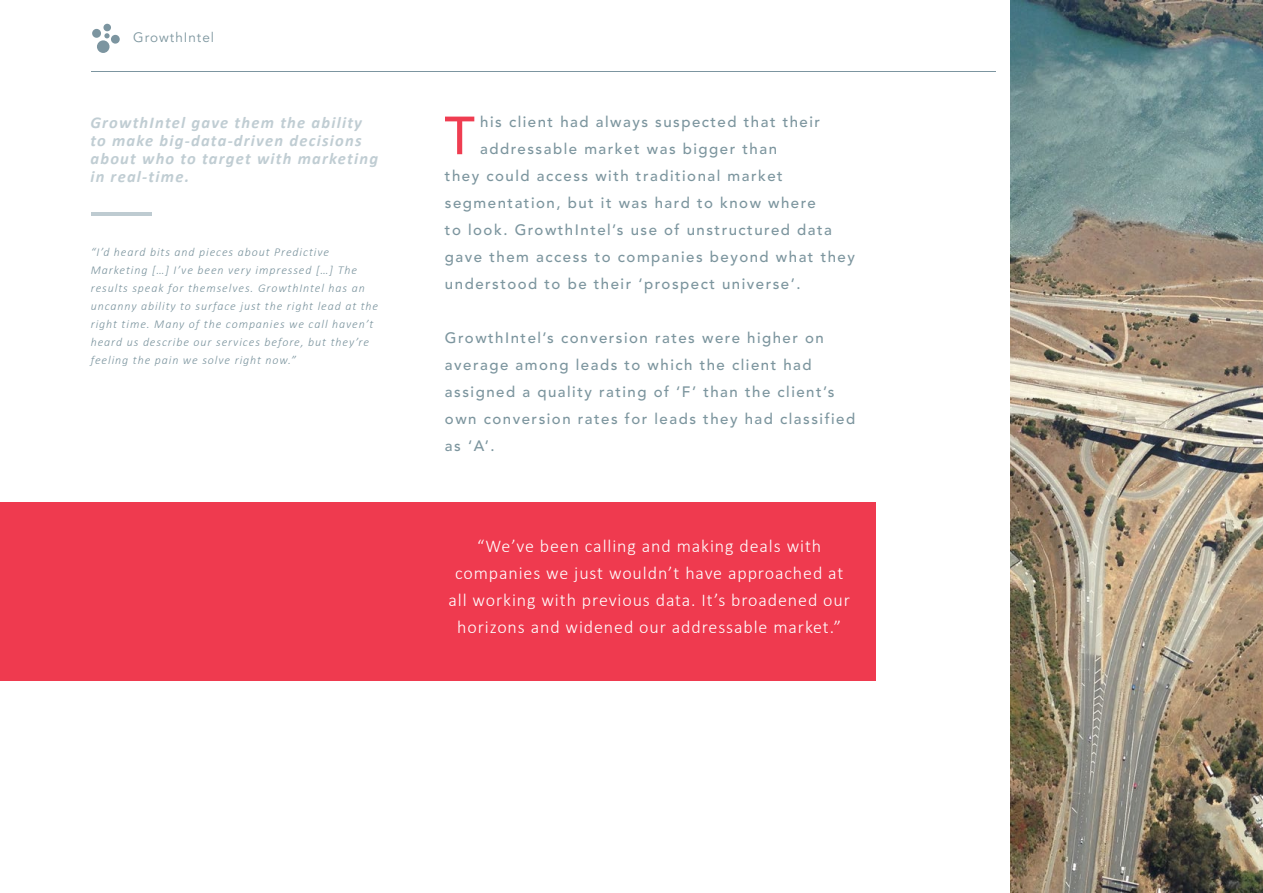
<style>
.page{position:relative;width:1263px;height:893px;background:#fff}
.page>*{position:absolute;margin:0;border:0;box-sizing:border-box;transform-origin:0 0}
.t1{font:500 53.1px "Avenir";color:#ef3d51}
.t2{font:300 18px/27px "Calibri";letter-spacing:.05em;color:#fff;text-align:center}
.t3{font:italic 700 16.5px/18px "Calibri";letter-spacing:.075em;color:#c0cdd3}
.t4{font:500 15px/27px "Avenir";letter-spacing:.1em;color:#7c959e}
.t5{font:13.5px "Avenir";letter-spacing:.075em;color:#7c959e}
.t6{font:italic 300 12px/18px "Calibri";letter-spacing:.075em;color:#7b949e}
</style>
<div class="page">
<hr style="left:91px;top:72px;width:904px;height:1px;background:#7c95a0">
<img style="left:1011px;top:0;width:252px;height:893px">
<hr style="left:91px;top:213px;width:61px;height:3px;background:#becbd1">
<div style="left:0;top:502px;width:876px;height:179px;background:#ef3a4f"></div>
<div style="left:97px;top:40px;width:12px;height:13px;background:#7c95a0;border-radius:50%"></div>
<div style="left:111px;top:35px;width:9px;height:9px;background:#7c95a0;border-radius:50%"></div>
<div style="left:103px;top:24px;width:8px;height:7px;background:#7c95a0;border-radius:50%"></div>
<div style="left:92px;top:29px;width:9px;height:9px;background:#7c95a0;border-radius:50%"></div>
<svg style="left:104px;top:33px;width:6px;height:5px"></svg>
<p class="t5" style="left:133px;top:30px;width:82px">GrowthIntel</p>
<p class="t3" style="left:90px;top:113px;width:289px">GrowthIntel gave them the ability to make big-data-driven decisions about who to target with marketing in real-time.</p>
<p class="t6" style="left:91px;top:243px;width:289px">“I’d heard bits and pieces about Predictive Marketing […] I’ve been very impressed […] The results speak for themselves. GrowthIntel has an uncanny ability to surface just the right lead at the right time. Many of the companies we call haven’t heard us describe our services before, but they’re feeling the pain we solve right now.”</p>
<h1 class="t1" style="left:444px;top:105px;width:32px">T</h1>
<p class="t4" style="left:480px;top:109px;width:341px">his client had always suspected that their</p>
<p class="t4" style="left:480px;top:136px;width:298px">addressable market was bigger than</p>
<p class="t4" style="left:445px;top:163px;width:339px">they could access with traditional market</p>
<p class="t4" style="left:445px;top:190px;width:372px">segmentation, but it was hard to know where</p>
<p class="t4" style="left:445px;top:217px;width:388px">to look. GrowthIntel’s use of unstructured data</p>
<p class="t4" style="left:445px;top:244px;width:411px">gave them access to companies beyond what they</p>
<p class="t4" style="left:445px;top:271px;width:357px">understood to be their ‘prospect universe’.</p>
<p class="t4" style="left:445px;top:325px;width:412px">GrowthIntel’s conversion rates were higher on average among leads to which the client had assigned a quality rating of ‘F’ than the client’s own conversion rates for leads they had classified as ‘A’.</p>
<p class="t2" style="left:448px;top:533px;width:403px">“We’ve been calling and making deals with companies we just wouldn’t have approached at all working with previous data. It’s broadened our horizons and widened our addressable market.”</p>
</div>
